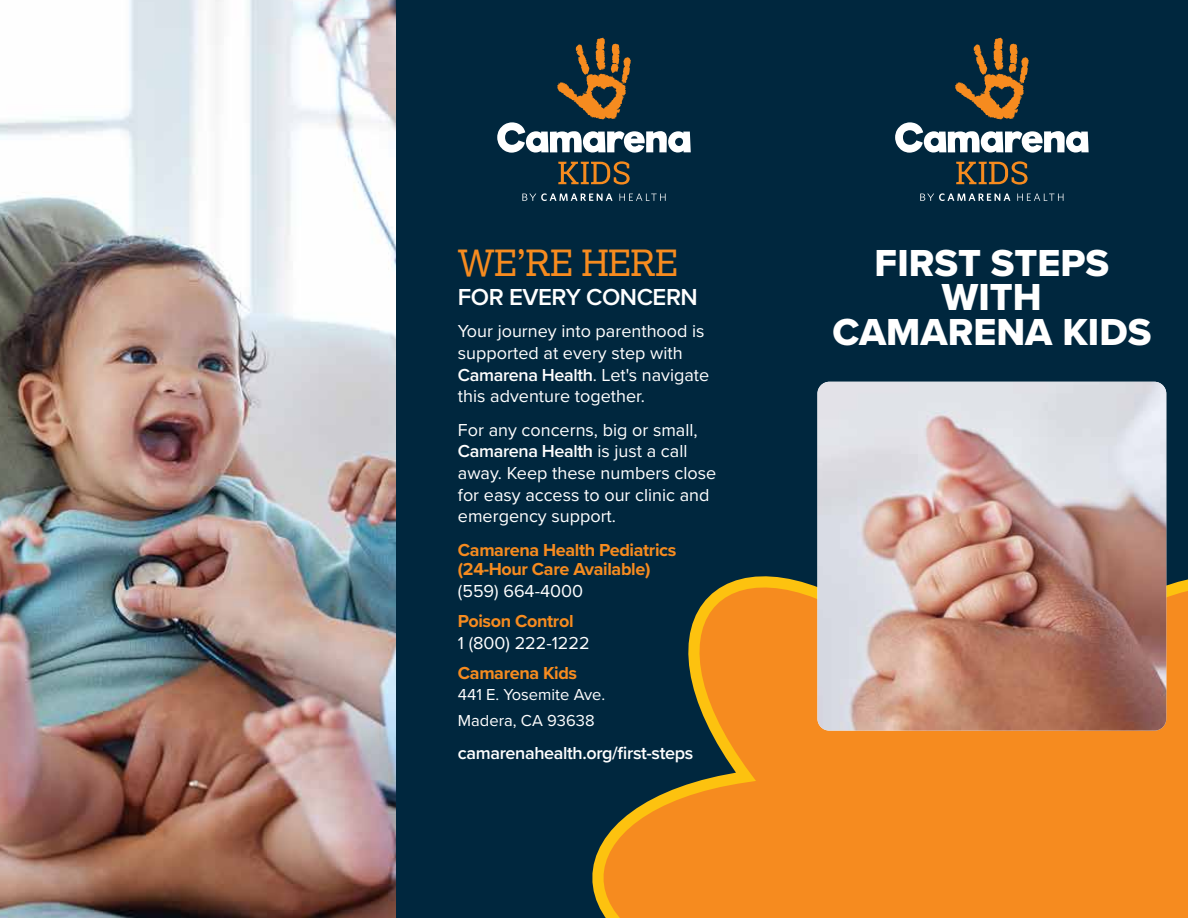
<style>
.page{position:relative;width:1188px;height:918px;background:#00273e}
.page>*{position:absolute;margin:0;border:0;box-sizing:border-box;transform-origin:0 0}
.t1{font:39px/34.8px "Proxima Nova Extrabld";color:#fff;text-align:center}
.t2{font:36px "Lexia";letter-spacing:-.02em;color:#f68b1f}
.t3{font:600 24px "Proxima Nova";letter-spacing:-.02em;color:#fff}
.t4{font:18px/21.6px "Proxima Nova";color:#fff}
.t5{font:700 18px/19.5px "Proxima Nova";letter-spacing:-.02em;color:#f68b1f}
.t6{font:600 18px "Proxima Nova";letter-spacing:-.02em;color:#fff}
.t7{font:16.5px/26.7px "Proxima Nova";color:#fff}
.s1{font-weight:600}
</style>
<div class="page">
<svg style="left:895px;top:38px;width:194px;height:115px"></svg>
<svg style="left:956px;top:161px;width:72px;height:24px"></svg>
<svg style="left:1017px;top:194px;width:46px;height:7px"></svg>
<svg style="left:920px;top:193px;width:90px;height:8px"></svg>
<svg style="left:497px;top:38px;width:194px;height:115px"></svg>
<svg style="left:558px;top:161px;width:72px;height:24px"></svg>
<svg style="left:619px;top:194px;width:47px;height:7px"></svg>
<svg style="left:522px;top:193px;width:91px;height:8px"></svg>
<img style="left:0;top:0;width:396px;height:918px">
<svg style="left:592px;top:437px;width:596px;height:481px"></svg>
<img style="left:817px;top:382px;width:349px;height:349px">
<h2 class="t2" style="left:458px;top:240px;width:222px">WE’RE HERE</h2>
<h3 class="t3" style="left:458px;top:279px;width:241px">FOR EVERY CONCERN</h3>
<p class="t4" style="left:458px;top:320px;width:253px">Your journey into parenthood is supported at every step with<br><span class="s1">Camarena Health</span>. Let's navigate this adventure together.</p>
<p class="t4" style="left:458px;top:418px;width:260px">For any concerns, big or small,<br><span class="s1">Camarena Health</span> is just a call away. Keep these numbers close for easy access to our clinic and emergency support.</p>
<p class="t5" style="left:458px;top:540px;width:220px">Camarena Health Pediatrics (24-Hour Care Available)</p>
<p class="t4" style="left:458px;top:579px;width:127px">(559) 664-4000</p>
<p class="t5" style="left:458px;top:611px;width:117px">Poison Control</p>
<p class="t4" style="left:458px;top:631px;width:133px">1 (800) 222-1222</p>
<p class="t5" style="left:458px;top:662px;width:121px">Camarena Kids</p>
<p class="t7" style="left:458px;top:680px;width:149px">441 E. Yosemite Ave.<br>Madera, CA 93638</p>
<p class="t6" style="left:458px;top:739px;width:237px">camarenahealth.org/first-steps</p>
<h1 class="t1" style="left:832px;top:245px;width:320px">FIRST STEPS<br>WITH<br>CAMARENA KIDS</h1>
</div>
